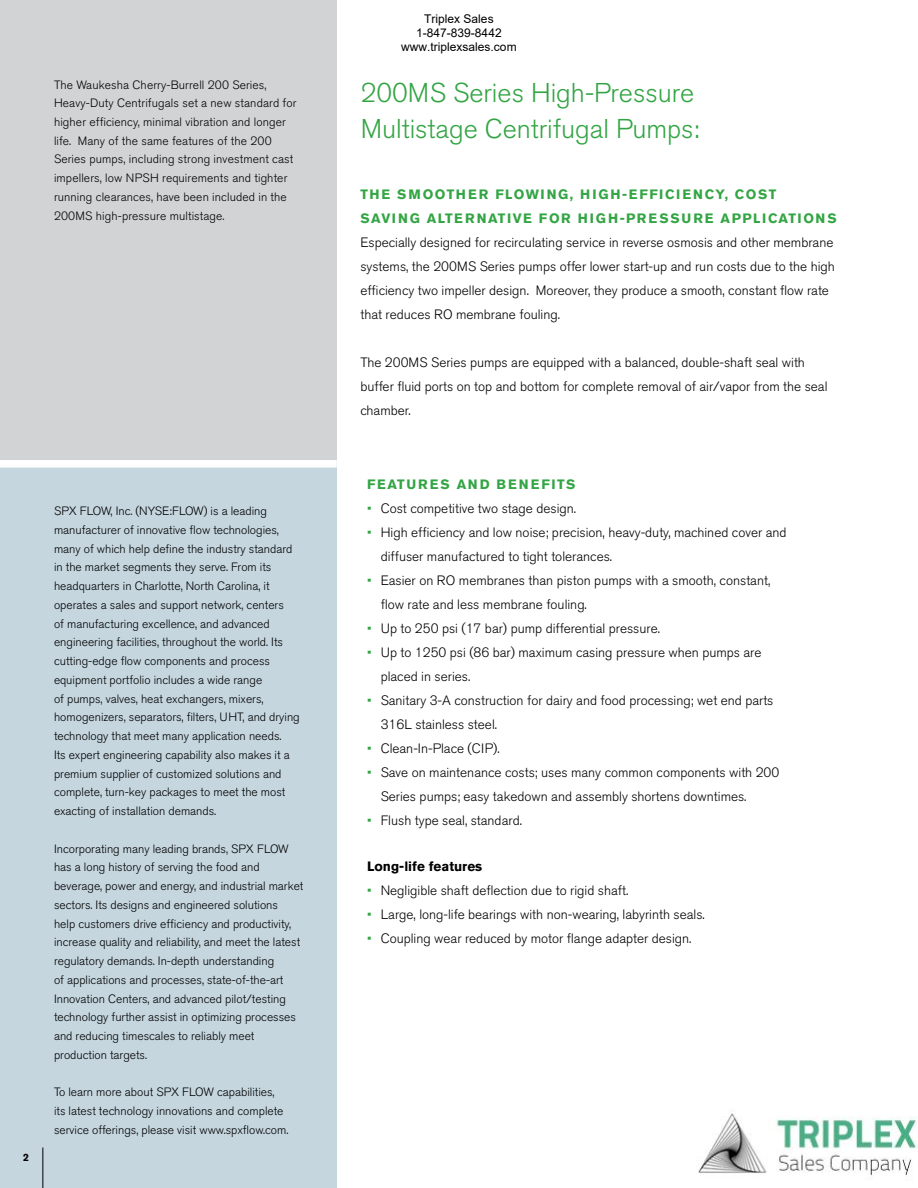
<style>
.page{position:relative;width:918px;height:1188px;background:#fff}
.page>*{position:absolute;margin:0;border:0;box-sizing:border-box;transform-origin:0 0}
.t1{font:300 27px/36px "Akzidenz Grotesk BE";color:#33a544}
.t2{font:300 13.5px/24px "Akzidenz Grotesk BE";color:#000}
.t3{font:700 13.5px/24px "Akzidenz Grotesk BE";letter-spacing:.11em;color:#33a544}
.t4{font:700 13.5px "Akzidenz Grotesk BE";letter-spacing:.13em;color:#33a544}
.t5{font:700 13.5px "Akzidenz Grotesk BE";color:#000}
.t6{font:300 12px/18.8px "Akzidenz Grotesk BE";color:#000}
.t7{font:12px/14.4px "Arial";color:#000;text-align:center}
.t8{font:700 10.5px "Akzidenz Grotesk BE";color:#000}
.s1{color:#33a544}
</style>
<div class="page">
<div style="left:0;top:464px;width:337px;height:724px;background:#c5d6df"></div>
<div style="left:0;top:0;width:337px;height:464px;background:#d1d3d4"></div>
<div style="left:0;top:460px;width:337px;height:8px;background:#fff"></div>
<hr style="left:42px;top:1148px;width:1px;height:40px;background:#000">
<img style="left:698px;top:1109px;width:220px;height:71px">
<p class="t6" style="left:54px;top:75px;width:244px">The Waukesha Cherry-Burrell 200 Series, Heavy-Duty Centrifugals set a new standard for higher efficiency, minimal vibration and longer life. Many of the same features of the 200<br>Series pumps, including strong investment cast impellers, low NPSH requirements and tighter running clearances, have been included in the 200MS high-pressure multistage.</p>
<p class="t8" style="left:23px;top:1151px;width:7px">2</p>
<p class="t6" style="left:54px;top:502px;width:247px">SPX FLOW, Inc. (NYSE:FLOW) is a leading manufacturer of innovative flow technologies, many of which help define the industry standard in the market segments they serve. From its headquarters in Charlotte, North Carolina, it operates a sales and support network, centers<br>of manufacturing excellence, and advanced engineering facilities, throughout the world. Its cutting-edge flow components and process equipment portfolio includes a wide range<br>of pumps, valves, heat exchangers, mixers, homogenizers, separators, filters, UHT, and drying technology that meet many application needs.<br>Its expert engineering capability also makes it a premium supplier of customized solutions and complete, turn-key packages to meet the most exacting of installation demands.</p>
<p class="t6" style="left:54px;top:839px;width:251px">Incorporating many leading brands, SPX FLOW has a long history of serving the food and beverage, power and energy, and industrial market sectors. Its designs and engineered solutions<br>help customers drive efficiency and productivity, increase quality and reliability, and meet the latest regulatory demands. In-depth understanding<br>of applications and processes, state-of-the-art Innovation Centers, and advanced pilot/testing technology further assist in optimizing processes and reducing timescales to reliably meet production targets.</p>
<p class="t6" style="left:54px;top:1083px;width:236px">To learn more about SPX FLOW capabilities, its latest technology innovations and complete service offerings, please visit www.spxflow.com.</p>
<p class="t7" style="left:401px;top:11px;width:117px">Triplex Sales<br>1-847-839-8442 www.triplexsales.com</p>
<h1 class="t1" style="left:361px;top:75px;width:340px">200MS Series High-Pressure<br>Multistage Centrifugal Pumps:</h1>
<p class="t3" style="left:360px;top:182px;width:478px">THE SMOOTHER FLOWING, HIGH-EFFICIENCY, COST<br>SAVING ALTERNATIVE FOR HIGH-PRESSURE APPLICATIONS</p>
<p class="t2" style="left:360px;top:231px;width:476px">Especially designed for recirculating service in reverse osmosis and other membrane systems, the 200MS Series pumps offer lower start-up and run costs due to the high efficiency two impeller design. Moreover, they produce a smooth, constant flow rate that reduces RO membrane fouling.</p>
<p class="t2" style="left:360px;top:351px;width:469px">The 200MS Series pumps are equipped with a balanced, double-shaft seal with buffer fluid ports on top and bottom for complete removal of air/vapor from the seal chamber.</p>
<p class="t4" style="left:367px;top:477px;width:210px">FEATURES AND BENEFITS</p>
<p class="t2" style="left:367px;top:497px;width:210px"><span class="s1">•</span> Cost competitive two stage design.</p>
<p class="t2" style="left:381px;top:521px;width:407px;text-indent:-14px"><span class="s1">•</span> High efficiency and low noise; precision, heavy-duty, machined cover and diffuser manufactured to tight tolerances.</p>
<p class="t2" style="left:381px;top:569px;width:391px;text-indent:-14px"><span class="s1">•</span> Easier on RO membranes than piston pumps with a smooth, constant, flow rate and less membrane fouling.</p>
<p class="t2" style="left:367px;top:617px;width:294px"><span class="s1">•</span> Up to 250 psi (17 bar) pump differential pressure.</p>
<p class="t2" style="left:381px;top:641px;width:382px;text-indent:-14px"><span class="s1">•</span> Up to 1250 psi (86 bar) maximum casing pressure when pumps are placed in series.</p>
<p class="t2" style="left:381px;top:689px;width:394px;text-indent:-14px"><span class="s1">•</span> Sanitary 3-A construction for dairy and food processing; wet end parts<br>316L stainless steel.</p>
<p class="t2" style="left:367px;top:737px;width:134px"><span class="s1">•</span> Clean-In-Place (CIP).</p>
<p class="t2" style="left:381px;top:761px;width:400px;text-indent:-14px"><span class="s1">•</span> Save on maintenance costs; uses many common components with 200<br>Series pumps; easy takedown and assembly shortens downtimes.</p>
<p class="t2" style="left:367px;top:809px;width:156px"><span class="s1">•</span> Flush type seal, standard.</p>
<p class="t5" style="left:367px;top:858px;width:117px">Long-life features</p>
<p class="t2" style="left:367px;top:878px;width:263px"><span class="s1">•</span> Negligible shaft deflection due to rigid shaft.</p>
<p class="t2" style="left:367px;top:902px;width:339px"><span class="s1">•</span> Large, long-life bearings with non-wearing, labyrinth seals.</p>
<p class="t2" style="left:367px;top:926px;width:326px"><span class="s1">•</span> Coupling wear reduced by motor flange adapter design.</p>
</div>
